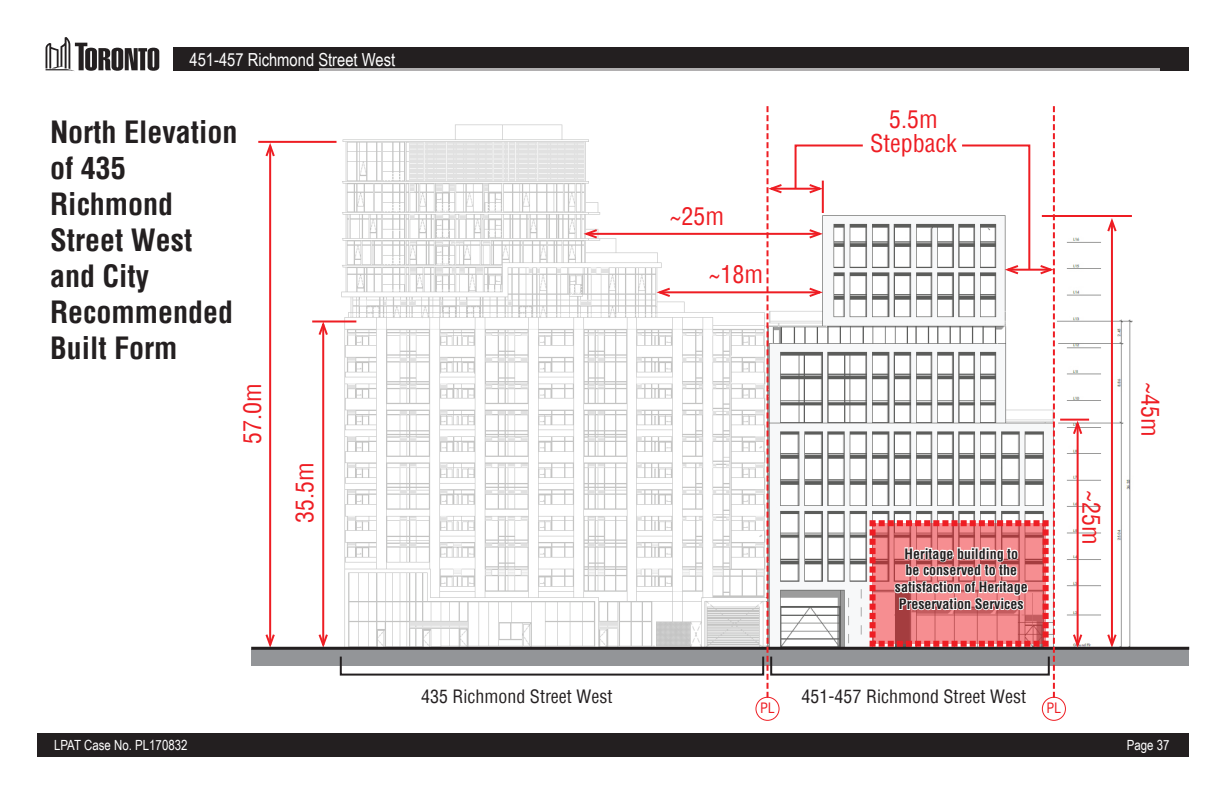
<style>
.page{position:relative;width:1224px;height:792px;background:#fff}
.page>*{position:absolute;margin:0;border:0;box-sizing:border-box;transform-origin:0 0}
.t1{font:700 condensed 30px/36px "Helvetica";color:#231f20}
.t2{font:condensed 24px/24px "Helvetica";color:#ee1d23;text-align:center}
.t3{font:condensed 18px "Helvetica";color:#231f20}
.t4{font:18px "Arial Narrow";color:#fff}
.t5{font:700 condensed 14px/16.8px "Helvetica";color:#231f20;text-align:center}
.t6{font:14px "Arial Narrow";color:#fff}
.t7{font:condensed 14px "Helvetica";color:#ee1d23}
</style>
<div class="page">
<div style="left:173px;top:47px;width:1016px;height:24px;background:#231f20"></div>
<svg style="left:46px;top:37px;width:113px;height:34px"></svg>
<div style="left:37px;top:733px;width:1152px;height:24px;background:#231f20"></div>
<img style="left:320px;top:69px;width:840px;height:578px">
<svg style="left:325px;top:120px;width:440px;height:527px"></svg>
<hr style="left:269px;top:146px;width:2px;height:499px;background:#ee1d23">
<svg style="left:264px;top:140px;width:12px;height:19px"></svg>
<svg style="left:264px;top:632px;width:12px;height:15px"></svg>
<hr style="left:322px;top:324px;width:2px;height:321px;background:#ee1d23">
<svg style="left:317px;top:319px;width:13px;height:18px"></svg>
<svg style="left:317px;top:632px;width:13px;height:15px"></svg>
<hr style="left:1111px;top:221px;width:2px;height:424px;background:#ee1d23">
<svg style="left:1106px;top:217px;width:12px;height:17px"></svg>
<svg style="left:1106px;top:632px;width:12px;height:15px"></svg>
<hr style="left:660px;top:291px;width:160px;height:2px;background:#ee1d23">
<svg style="left:654px;top:286px;width:18px;height:13px"></svg>
<hr style="left:587px;top:233px;width:233px;height:2px;background:#ee1d23">
<svg style="left:581px;top:228px;width:18px;height:12px"></svg>
<hr style="left:1042px;top:215px;width:90px;height:2px;background:#ee1d23">
<div style="left:251px;top:649px;width:938px;height:16px;background:#939598"></div>
<hr style="left:251px;top:647px;width:938px;height:3px;background:#231f20">
<div style="left:340px;top:656px;width:424px;height:20px;border:2px solid #231f20"></div>
<hr style="left:258px;top:141px;width:79px;height:2px;background:#ee1d23">
<hr style="left:312px;top:320px;width:44px;height:2px;background:#ee1d23">
<hr style="left:771px;top:188px;width:49px;height:2px;background:#ee1d23">
<svg style="left:794px;top:106px;width:263px;height:592px"></svg>
<div style="left:1042px;top:697px;width:24px;height:24px;border:1px solid #ee1d23;border-radius:50%"></div>
<svg style="left:765px;top:106px;width:19px;height:592px"></svg>
<div style="left:755px;top:697px;width:25px;height:24px;border:1px solid #ee1d23;border-radius:50%"></div>
<hr style="left:1077px;top:424px;width:2px;height:221px;background:#ee1d23">
<svg style="left:1071px;top:418px;width:13px;height:18px"></svg>
<svg style="left:1071px;top:632px;width:13px;height:18px"></svg>
<hr style="left:1060px;top:419px;width:29px;height:2px;background:#ee1d23">
<p class="t4" style="left:190px;top:46px;width:207px">451-457 Richmond Street West</p>
<h1 class="t1" style="left:50px;top:114px;width:189px">North Elevation of 435<br>Richmond<br>Street West and City<br>Recommended<br>Built Form</h1>
<h2 class="t2" style="left:870px;top:107px;width:88px">5.5m<br>Stepback</h2>
<h2 class="t2" style="left:670px;top:204px;width:56px">~25m</h2>
<h2 class="t2" style="left:708px;top:262px;width:56px">~18m</h2>
<h2 class="t2" style="left:240px;top:444px;width:62px;rotate:-90deg">57.0m</h2>
<h2 class="t2" style="left:293px;top:523px;width:62px;rotate:-90deg">35.5m</h2>
<p class="t5" style="left:895px;top:545px;width:134px">Heritage building to<br>be conserved to the satisfaction of Heritage<br>Preservation Services</p>
<h2 class="t2" style="left:1104px;top:490px;width:56px;rotate:90deg">~25m</h2>
<p class="t3" style="left:421px;top:684px;width:193px">435 Richmond Street West</p>
<p class="t3" style="left:802px;top:684px;width:226px">451-457 Richmond Street West</p>
<p class="t7" style="left:760px;top:699px;width:16px">PL</p>
<p class="t7" style="left:1046px;top:699px;width:16px">PL</p>
<h2 class="t2" style="left:1163px;top:382px;width:56px;rotate:90deg">~45m</h2>
<p class="t6" style="left:54px;top:735px;width:135px">LPAT Case No. PL170832</p>
<p class="t6" style="left:1127px;top:735px;width:44px">Page 37</p>
</div>
